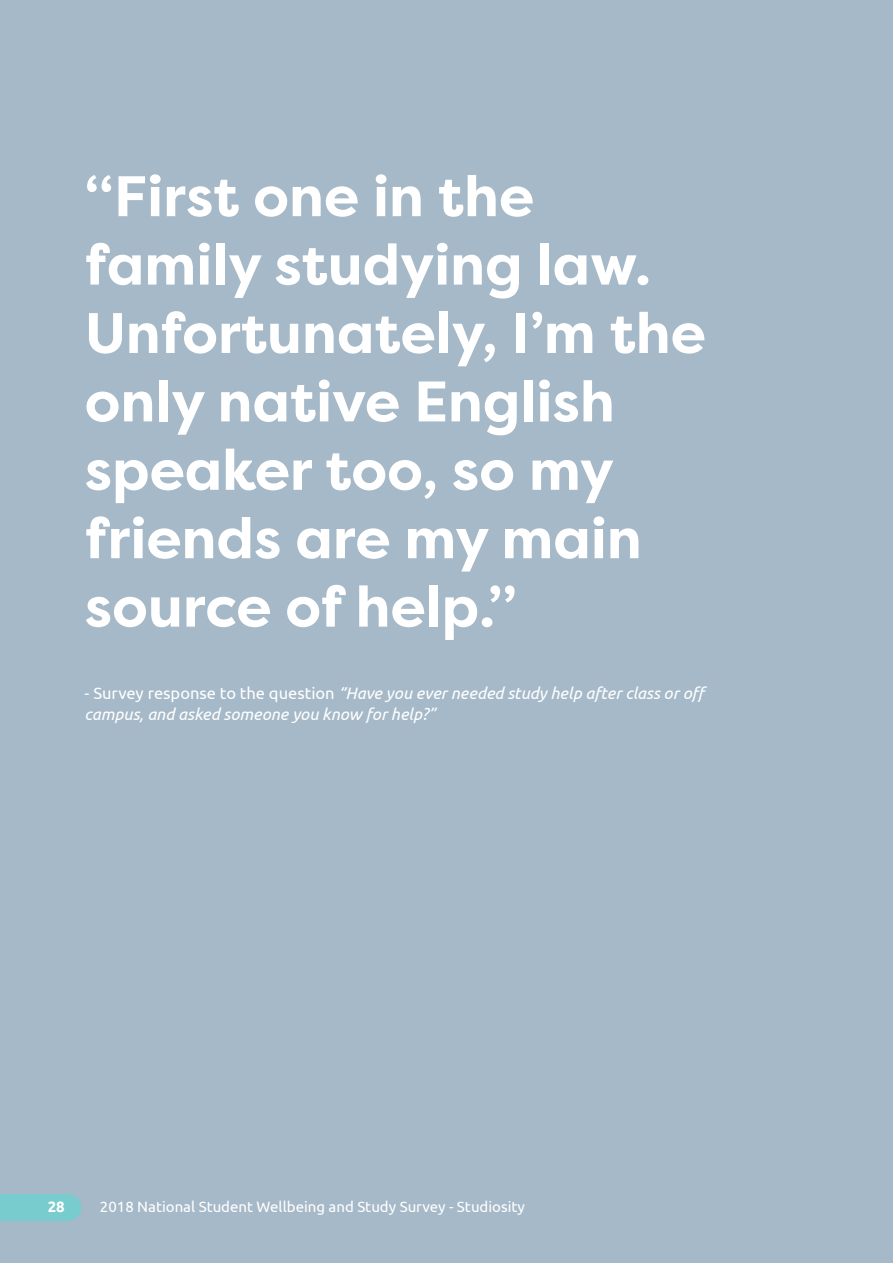
<style>
.page{position:relative;width:893px;height:1263px;background:#a6b9c8}
.page>*{position:absolute;margin:0;border:0;box-sizing:border-box;transform-origin:0 0}
.t1{font:700 57px/68.4px "Filson Pro";color:#fff}
.Normal_paragraph_Ubu{font:italic 16.5px/21px "Ubuntu";color:#fff}
.t2{font:15px "Ubuntu";color:#fff}
.t3{font:700 15px "Ubuntu";color:#fff}
.s1{font-style:normal}
</style>
<div class="page">
<div style="left:0;top:1194px;width:68px;height:27px;background:#78cccd"></div>
<p class="t1" style="left:85px;top:163px;width:623px">“First one in the family studying law.<br>Unfortunately, I’m the only native English speaker too, so my friends are my main source of help.”</p>
<p class="Normal_paragraph_Ubu" style="left:85px;top:682px;width:624px"><span class="s1">- Survey response to the question</span> “Have you ever needed study help after class or off campus, and asked someone you know for help?”</p>
<p class="t3" style="left:48px;top:1197px;width:19px">28</p>
<p class="t2" style="left:100px;top:1197px;width:427px">2018 National Student Wellbeing and Study Survey - Studiosity</p>
</div>
